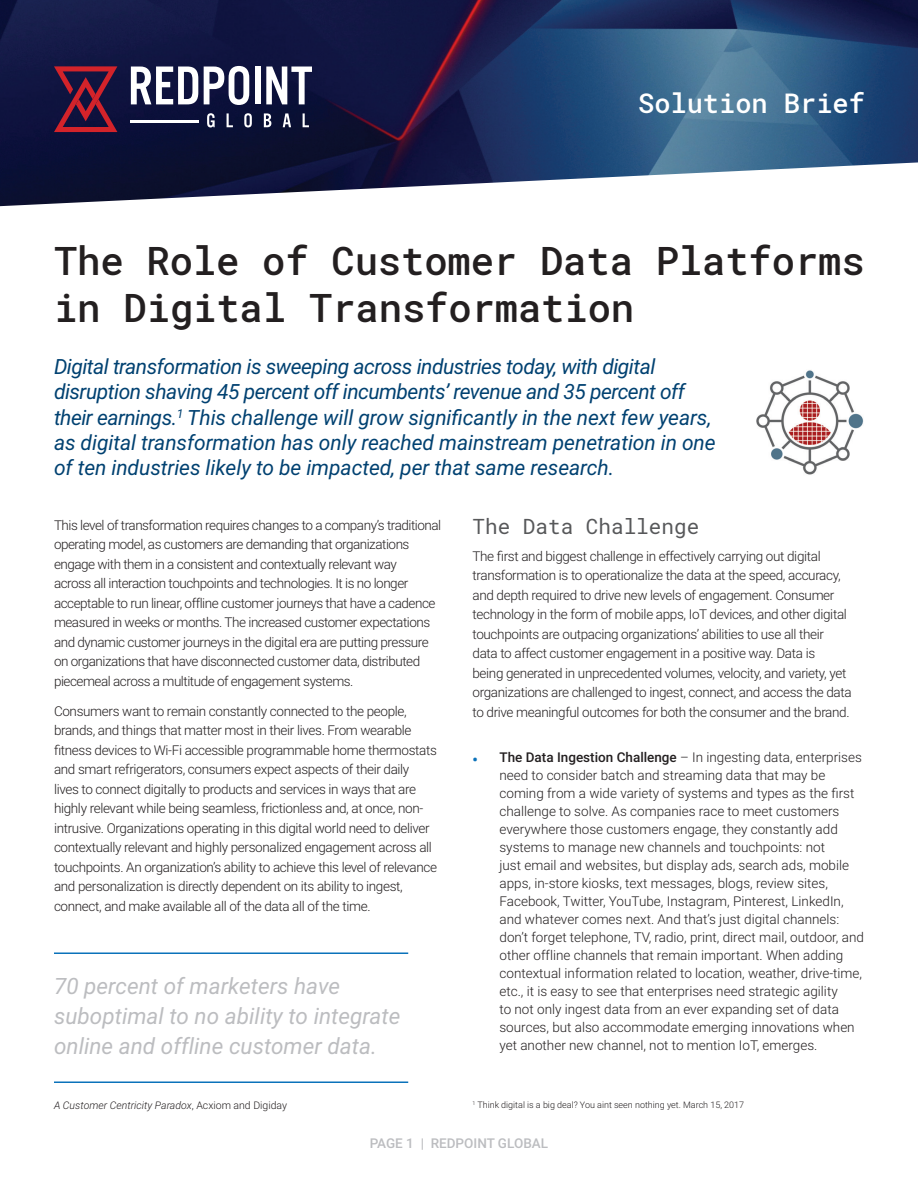
<style>
.page{position:relative;width:918px;height:1188px;background:#fff}
.page>*{position:absolute;margin:0;border:0;box-sizing:border-box;transform-origin:0 0}
.Headline{font:500 39px/46.8px "Roboto Mono";letter-spacing:-.005em;color:#231f20}
.Subhead{font:500 27px "Roboto Mono";color:#fff}
.Pull_Quote{font:italic 22.5px/30px "Roboto";color:#bcbdc0}
.Body-Emphasized{font:italic 21px/25.2px "Roboto";letter-spacing:-.015em;color:#004171}
.t1{font:21px "Roboto Mono";color:#57585a}
.Body_Last{font:300 13.5px/19.5px "Roboto";letter-spacing:-.025em;color:#231f20}
.Body_Last-2{font:300 13.5px/18px "Roboto";color:#231f20}
.Body{font:300 13.5px/19.5px "Roboto";letter-spacing:-.035em;color:#231f20}
.t2{font:500 13.5px "Roboto";color:#bcbdc0}
.Microcopy{font:italic 300 10.5px "Roboto";color:#231f20}
.Microcopy-2{font:300 9px "Roboto";color:#231f20}
.s1{font-weight:700;font-size:15px;color:#0b72ba}
.s2{font-weight:500}
.s3{font-style:normal}
</style>
<div class="page">
<img style="left:0;top:0;width:918px;height:206px">
<hr style="left:54px;top:952px;width:354px;height:2px;background:#0b72ba">
<hr style="left:54px;top:1081px;width:354px;height:2px;background:#0b72ba">
<svg style="left:54px;top:66px;width:63px;height:66px;background:#581836"></svg>
<svg style="left:131px;top:67px;width:67px;height:37px"></svg>
<svg style="left:204px;top:66px;width:45px;height:39px"></svg>
<div style="left:255px;top:67px;width:6px;height:37px;background:#fff"></div>
<svg style="left:266px;top:67px;width:46px;height:37px"></svg>
<svg style="left:207px;top:113px;width:8px;height:14px"></svg>
<svg style="left:227px;top:113px;width:6px;height:14px"></svg>
<svg style="left:244px;top:113px;width:8px;height:14px"></svg>
<svg style="left:264px;top:113px;width:7px;height:14px"></svg>
<svg style="left:283px;top:113px;width:8px;height:14px"></svg>
<svg style="left:303px;top:113px;width:6px;height:14px"></svg>
<hr style="left:131px;top:121px;width:68px;height:2px;background:#fff">
<img style="left:756px;top:370px;width:108px;height:105px">
<p class="Subhead" style="left:638px;top:85px;width:228px">Solution Brief</p>
<p class="Headline" style="left:54px;top:236px;width:812px">The Role of Customer Data Platforms in Digital Transformation</p>
<p class="Body-Emphasized" style="left:54px;top:353px;width:663px">Digital transformation is sweeping across industries today, with digital disruption shaving 45 percent off incumbents’ revenue and 35 percent off their earnings.<sup>1</sup> This challenge will grow significantly in the next few years, as digital transformation has only reached mainstream penetration in one of ten industries likely to be impacted, per that same research.</p>
<p class="Body" style="left:54px;top:515px;width:389px">This level of transformation requires changes to a company’s traditional operating model, as customers are demanding that organizations engage with them in a consistent and contextually relevant way<br>across all interaction touchpoints and technologies. It is no longer acceptable to run linear, offline customer journeys that have a cadence measured in weeks or months. The increased customer expectations and dynamic customer journeys in the digital era are putting pressure on organizations that have disconnected customer data, distributed piecemeal across a multitude of engagement systems.</p>
<p class="Body_Last" style="left:54px;top:701px;width:385px">Consumers want to remain constantly connected to the people, brands, and things that matter most in their lives. From wearable fitness devices to Wi-Fi accessible programmable home thermostats and smart refrigerators, consumers expect aspects of their daily lives to connect digitally to products and services in ways that are highly relevant while being seamless, frictionless and, at once, non&shy;intrusive. Organizations operating in this digital world need to deliver contextually relevant and highly personalized engagement across all touchpoints. An organization’s ability to achieve this level of relevance and personalization is directly dependent on its ability to ingest, connect, and make available all of the data all of the time.</p>
<p class="t1" style="left:472px;top:512px;width:228px">The Data Challenge</p>
<p class="Body_Last" style="left:472px;top:546px;width:381px">The first and biggest challenge in effectively carrying out digital transformation is to operationalize the data at the speed, accuracy, and depth required to drive new levels of engagement. Consumer technology in the form of mobile apps, IoT devices, and other digital touchpoints are outpacing organizations’ abilities to use all their data to affect customer engagement in a positive way. Data is<br>being generated in unprecedented volumes, velocity, and variety, yet organizations are challenged to ingest, connect, and access the data to drive meaningful outcomes for both the consumer and the brand.</p>
<p class="Body_Last-2" style="left:500px;top:747px;width:366px;text-indent:-27px"><span class="s1">•</span> <span class="s2">The Data Ingestion Challenge</span> – In ingesting data, enterprises need to consider batch and streaming data that may be coming from a wide variety of systems and types as the first challenge to solve. As companies race to meet customers everywhere those customers engage, they constantly add systems to manage new channels and touchpoints: not<br>just email and websites, but display ads, search ads, mobile apps, in-store kiosks, text messages, blogs, review sites, Facebook, Twitter, YouTube, Instagram, Pinterest, LinkedIn, and whatever comes next. And that’s just digital channels: don’t forget telephone, TV, radio, print, direct mail, outdoor, and other offline channels that remain important. When adding contextual information related to location, weather, drive-time, etc., it is easy to see that enterprises need strategic agility<br>to not only ingest data from an ever expanding set of data sources, but also accommodate emerging innovations when yet another new channel, not to mention IoT, emerges.</p>
<p class="Pull_Quote" style="left:54px;top:971px;width:348px">70 percent of marketers have suboptimal to no ability to integrate online and offline customer data.</p>
<p class="Microcopy" style="left:54px;top:1098px;width:235px">A Customer Centricity Paradox<span class="s3">, Acxiom and Digiday</span></p>
<p class="Microcopy-2" style="left:472px;top:1099px;width:273px"><sup>1</sup> Think digital is a big deal? You aint seen nothing yet. March 15, 2017</p>
<p class="t2" style="left:370px;top:1134px;width:180px">PAGE 1 | REDPOINT GLOBAL</p>
</div>
